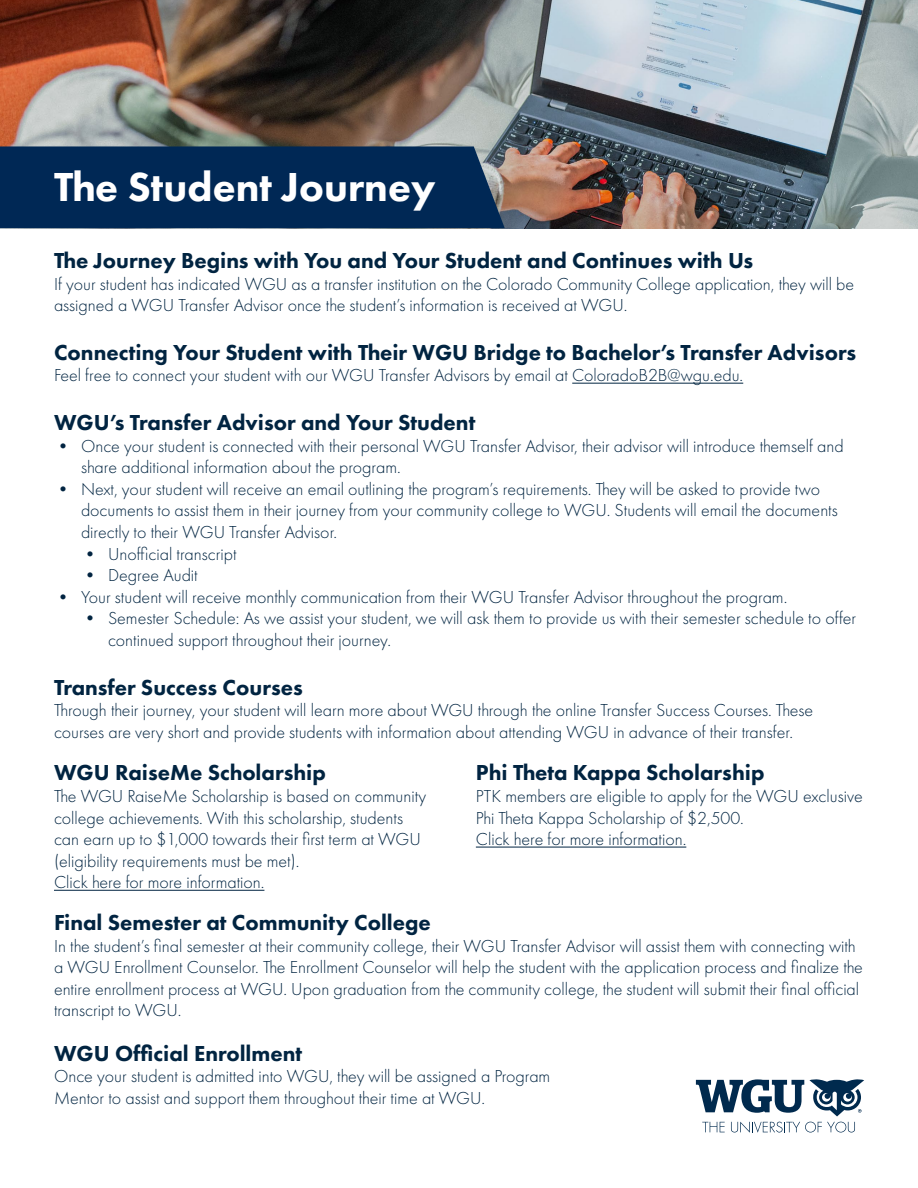
<style>
.page{position:relative;width:918px;height:1188px;background:#fff}
.page>*{position:absolute;margin:0;border:0;box-sizing:border-box;transform-origin:0 0}
.t1{font:800 42px "Futura PT";color:#fff}
.t2{font:800 22.5px "Futura PT";color:#012441}
.t3{font:300 18px/21.6px "Futura PT";color:#012441}
</style>
<div class="page">
<svg style="left:696px;top:1079px;width:168px;height:37px"></svg>
<svg style="left:702px;top:1122px;width:23px;height:10px"></svg>
<svg style="left:731px;top:1122px;width:124px;height:11px"></svg>
<img style="left:0;top:0;width:918px;height:228px">
<hr style="left:572px;top:383px;width:171px;height:1px;background:#012441">
<hr style="left:54px;top:890px;width:210px;height:1px;background:#012441">
<hr style="left:476px;top:847px;width:210px;height:1px;background:#012441">
<div style="left:0;top:146px;width:505px;height:82px;background:#002855"></div>
<h3 class="t1" style="left:54px;top:160px;width:383px">The Student Journey</h3>
<h4 class="t2" style="left:54px;top:246px;width:701px">The Journey Begins with You and Your Student and Continues with Us</h4>
<p class="t3" style="left:54px;top:273px;width:802px">If your student has indicated WGU as a transfer institution on the Colorado Community College application, they will be assigned a WGU Transfer Advisor once the student’s information is received at WGU.</p>
<h4 class="t2" style="left:54px;top:338px;width:804px">Connecting Your Student with Their WGU Bridge to Bachelor’s Transfer Advisors</h4>
<p class="t3" style="left:54px;top:365px;width:691px">Feel free to connect your student with our WGU Transfer Advisors by email at ColoradoB2B@wgu.edu.</p>
<h4 class="t2" style="left:54px;top:408px;width:423px">WGU’s Transfer Advisor and Your Student</h4>
<p class="t3" style="left:81px;top:435px;width:764px;text-indent:-27px">• Once your student is connected with their personal WGU Transfer Advisor, their advisor will introduce themself and share additional information about the program.</p>
<p class="t3" style="left:81px;top:478px;width:758px;text-indent:-27px">• Next, your student will receive an email outlining the program’s requirements. They will be asked to provide two documents to assist them in their journey from your community college to WGU. Students will email the documents directly to their WGU Transfer Advisor.</p>
<p class="t3" style="left:81px;top:543px;width:157px">• Unofficial transcript</p>
<p class="t3" style="left:81px;top:565px;width:118px">• Degree Audit</p>
<p class="t3" style="left:54px;top:586px;width:735px">• Your student will receive monthly communication from their WGU Transfer Advisor throughout the program.</p>
<p class="t3" style="left:108px;top:608px;width:750px;text-indent:-27px">• Semester Schedule: As we assist your student, we will ask them to provide us with their semester schedule to offer continued support throughout their journey.</p>
<h4 class="t2" style="left:54px;top:673px;width:250px">Transfer Success Courses</h4>
<p class="t3" style="left:54px;top:700px;width:761px">Through their journey, your student will learn more about WGU through the online Transfer Success Courses. These courses are very short and provide students with information about attending WGU in advance of their transfer.</p>
<h4 class="t2" style="left:54px;top:759px;width:273px">WGU RaiseMe Scholarship</h4>
<p class="t3" style="left:54px;top:785px;width:374px">The WGU RaiseMe Scholarship is based on community college achievements. With this scholarship, students can earn up to $1,000 towards their first term at WGU (eligibility requirements must be met).<br>Click here for more information.</p>
<h4 class="t2" style="left:476px;top:759px;width:290px">Phi Theta Kappa Scholarship</h4>
<p class="t3" style="left:476px;top:785px;width:388px">PTK members are eligible to apply for the WGU exclusive<br>Phi Theta Kappa Scholarship of $2,500.<br>Click here for more information.</p>
<h4 class="t2" style="left:54px;top:908px;width:378px">Final Semester at Community College</h4>
<p class="t3" style="left:54px;top:935px;width:810px">In the student’s final semester at their community college, their WGU Transfer Advisor will assist them with connecting with a WGU Enrollment Counselor. The Enrollment Counselor will help the student with the application process and finalize the entire enrollment process at WGU. Upon graduation from the community college, the student will submit their final official transcript to WGU.</p>
<h4 class="t2" style="left:54px;top:1039px;width:250px">WGU Official Enrollment</h4>
<p class="t3" style="left:54px;top:1066px;width:498px">Once your student is admitted into WGU, they will be assigned a Program<br>Mentor to assist and support them throughout their time at WGU.</p>
</div>
